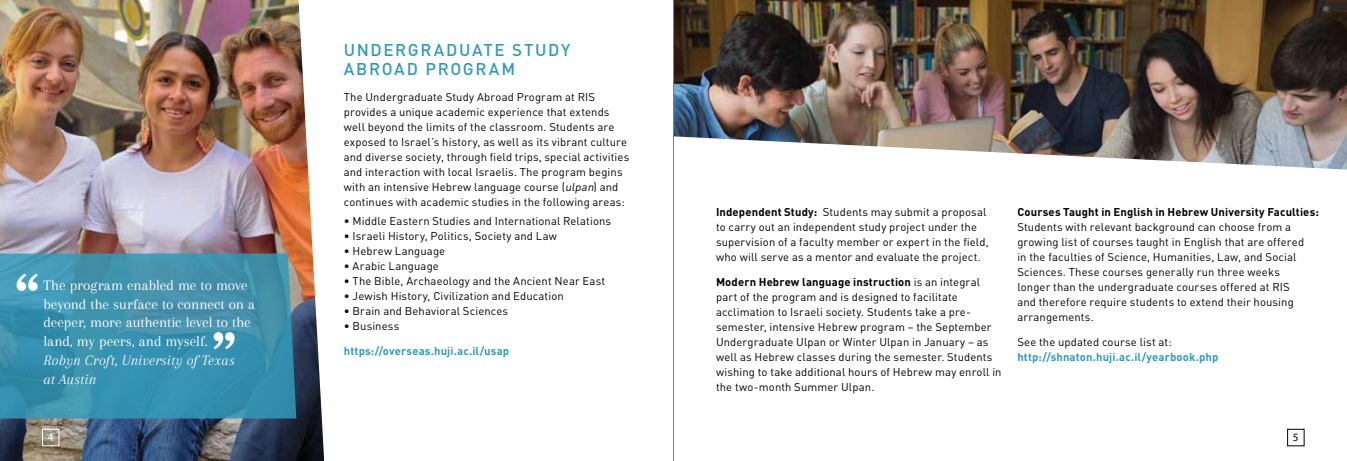
<style>
.page{position:relative;width:1347px;height:461px;background:#fff}
.page>*{position:absolute;margin:0;border:0;box-sizing:border-box;transform-origin:0 0}
.t1{font:700 47.88px "New Century Schlbk";color:#fff}
.t2{font:500 16.88px "DIN";letter-spacing:.1em;color:#329ab9}
.t3{font:15px/18.8px "Arapey";color:#fff}
.t4{font:italic 15px/18.8px "Arapey";color:#fff}
.t5{font:11.25px/15px "DIN";letter-spacing:.01em;color:#000}
.t6{font:700 11.25px "DIN";letter-spacing:.015em;color:#329ab9}
.t7{font:700 11.25px "DIN";letter-spacing:.01em;color:#000}
.t8{font:11.25px "Myriad Pro";color:#fff}
.t9{font:11.25px "Myriad Pro";color:#000}
.s1{font-style:italic}
.s2{font-weight:700}
</style>
<div class="page">
<img style="left:0;top:0;width:324px;height:461px">
<div style="left:42px;top:429px;width:17px;height:17px;border:1px solid #fff"></div>
<div style="left:1287px;top:429px;width:17px;height:17px;border:1px solid #000"></div>
<img style="left:674px;top:0;width:672px;height:169px">
<svg style="left:0;top:253px;width:296px;height:165px;background:#3c91ae"></svg>
<hr style="left:673px;top:0;width:1px;height:461px;background:#7f8367">
<h1 class="t1" style="left:16px;top:262px;width:25px">“</h1>
<h3 class="t3" style="left:43px;top:275px;width:213px">The program enabled me to move beyond the surface to connect on a deeper, more authentic level to the land, my peers, and myself.</h3>
<h3 class="t4" style="left:43px;top:350px;width:193px">Robyn Croft, University of Texas at Austin</h3>
<h1 class="t1" style="left:236px;top:361px;width:25px;rotate:-180deg">“</h1>
<h2 class="t2" style="left:344px;top:40px;width:181px">UNDERGRADUATE STU</h2>
<h2 class="t2" style="left:548px;top:40px;width:23px">DY</h2>
<h2 class="t2" style="left:344px;top:58px;width:173px">ABROAD PROGRAM</h2>
<p class="t5" style="left:344px;top:89px;width:287px">The Undergraduate Study Abroad Program at RIS provides a unique academic experience that extends well beyond the limits of the classroom. Students are exposed to Israel’s history, as well as its vibrant culture and diverse society, through field trips, special activities and interaction with local Israelis. The program begins with an intensive Hebrew language course (<span class="s1">ulpan</span>) and continues with academic studies in the following areas:</p>
<p class="t5" style="left:344px;top:213px;width:269px">• Middle Eastern Studies and International Relations</p>
<p class="t5" style="left:344px;top:228px;width:215px">• Israeli History, Politics, Society and Law</p>
<p class="t5" style="left:344px;top:243px;width:103px">• Hebrew Language</p>
<p class="t5" style="left:344px;top:258px;width:96px">• Arabic Language</p>
<p class="t5" style="left:344px;top:273px;width:263px">• The Bible, Archaeology and the Ancient Near East</p>
<p class="t5" style="left:344px;top:288px;width:221px">• Jewish History, Civilization and Education</p>
<p class="t5" style="left:344px;top:303px;width:166px">• Brain and Behavioral Sciences</p>
<p class="t5" style="left:344px;top:318px;width:57px">• Business</p>
<p class="t6" style="left:344px;top:344px;width:167px">https://overseas.huji.ac.il/usap</p>
<p class="t5" style="left:716px;top:204px;width:274px"><span class="s2">Independent Study:</span> Students may submit a proposal to carry out an independent study project under the supervision of a faculty member or expert in the field, who will serve as a mentor and evaluate the project.</p>
<p class="t5" style="left:716px;top:274px;width:287px"><span class="s2">Modern Hebrew language instruction</span> is an integral part of the program and is designed to facilitate acclimation to Israeli society. Students take a pre&shy;semester, intensive Hebrew program – the September Undergraduate Ulpan or Winter Ulpan in January – as well as Hebrew classes during the semester. Students wishing to take additional hours of Hebrew may enroll in the two-month Summer Ulpan.</p>
<p class="t7" style="left:1017px;top:204px;width:303px">Courses Taught in English in Hebrew University Faculties:</p>
<p class="t5" style="left:1017px;top:219px;width:288px">Students with relevant background can choose from a growing list of courses taught in English that are offered in the faculties of Science, Humanities, Law, and Social Sciences. These courses generally run three weeks longer than the undergraduate courses offered at RIS and therefore require students to extend their housing arrangements.</p>
<p class="t5" style="left:1017px;top:334px;width:156px">See the updated course list at:</p>
<p class="t6" style="left:1017px;top:350px;width:202px">http://shnaton.huji.ac.il/yearbook.php</p>
<p class="t8" style="left:48px;top:431px;width:7px">4</p>
<p class="t9" style="left:1292px;top:431px;width:7px">5</p>
</div>
